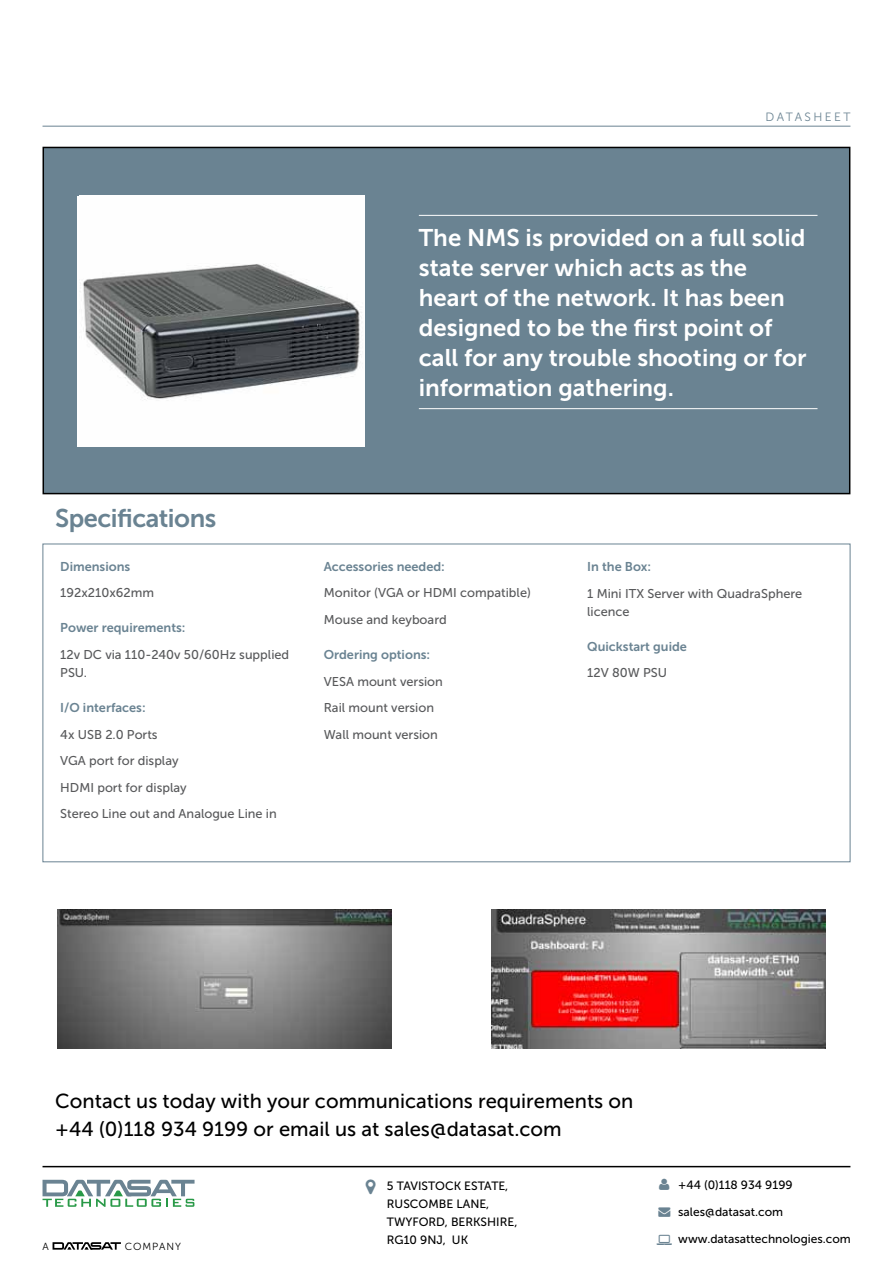
<style>
.page{position:relative;width:893px;height:1263px;background:#fff}
.page>*{position:absolute;margin:0;border:0;box-sizing:border-box;transform-origin:0 0}
.t1{font:25.5px "Museo Sans 700";letter-spacing:-.02em;color:#6a8392}
.t2{font:24px/30px "Museo Sans 700";color:#fff}
.t3{font:20.25px/28.2px "Museo Sans 500";color:#000}
.t4{font:12.75px/26.5px "Museo Sans 500";color:#58595b}
.t5{font:12.75px "Museo Sans 700";color:#6a8392}
.t6{font:12px "Museo Sans 500";color:#000}
.t7{font:12px "Museo Sans 300";letter-spacing:.2em;color:#6a8392}
.t8{font:10.2px "Museo Sans 300";letter-spacing:.09em;color:#000}
.s1{color:#6a8392}
</style>
<div class="page">
<hr style="left:43px;top:126px;width:807px;height:1px;background:#6a8392">
<svg style="left:43px;top:1180px;width:152px;height:27px"></svg>
<hr style="left:43px;top:1166px;width:807px;height:1px;background:#000">
<svg style="left:53px;top:1242px;width:68px;height:7px"></svg>
<img style="left:57px;top:910px;width:335px;height:138px">
<img style="left:491px;top:910px;width:335px;height:138px">
<div style="left:43px;top:147px;width:807px;height:347px;background:#6a8392"></div>
<div style="left:43px;top:147px;width:807px;height:347px;border:2px solid #000"></div>
<img style="left:79px;top:196px;width:285px;height:250px">
<hr style="left:419px;top:215px;width:398px;height:1px;background:#fff">
<hr style="left:419px;top:408px;width:398px;height:1px;background:#fff">
<p class="t7" style="left:765px;top:110px;width:87px">DATASHEET</p>
<h2 class="t2" style="left:419px;top:222px;width:389px">The NMS is provided on a full solid state server which acts as the heart of the network. It has been designed to be the first point of call for any trouble shooting or for information gathering.</h2>
<h1 class="t1" style="left:55px;top:504px;width:163px">Specifications</h1>
<p class="t5" style="left:60px;top:559px;width:72px">Dimensions</p>
<p class="t4" style="left:60px;top:580px;width:95px">192x210x62mm</p>
<p class="t5" style="left:60px;top:621px;width:127px">Power requirements:</p>
<p class="t4" style="left:60px;top:646px;width:230px;line-height:18px">12v DC via 110-240v 50/60H z supplied<br>PSU.</p>
<p class="t5" style="left:60px;top:700px;width:87px">I/O interfaces:</p>
<p class="t4" style="left:60px;top:721px;width:218px">4x USB 2.0 Ports<br>VGA port for display<br>H DMI port for display<br>Stereo Line out and Analogue Line in</p>
<p class="t5" style="left:324px;top:559px;width:123px">Accessories needed:</p>
<p class="t4" style="left:324px;top:580px;width:209px">Monitor (VGA or H DMI compatible)<br>Mouse and keyboard</p>
<p class="t5" style="left:324px;top:647px;width:108px">Ordering options:</p>
<p class="t4" style="left:324px;top:668px;width:121px">VESA mount version<br>Rail mount version<br>Wall mount version</p>
<p class="t5" style="left:587px;top:559px;width:66px">In the Box:</p>
<p class="t4" style="left:587px;top:584px;width:217px;line-height:18px">1 Mini ITX Server with QuadraSphere licence</p>
<p class="t5" style="left:587px;top:639px;width:101px">Quickstart guide</p>
<p class="t4" style="left:587px;top:659px;width:79px">12V 80W PSU</p>
<h3 class="t3" style="left:55px;top:1086px;width:580px">Contact us today with your communications requirements on +44 (0)118 934 9199 or email us at sales@datasat.com</h3>
<p class="t8" style="left:43px;top:1241px;width:8px">A</p>
<p class="t8" style="left:125px;top:1241px;width:58px">COMPANY</p>
<p class="t6" style="left:387px;top:1179px;width:39px">5 Tavistoc</p>
<p class="t6" style="left:454px;top:1179px;width:26px">k Estate</p>
<p class="t6" style="left:505px;top:1179px;width:5px">,</p>
<p class="t6" style="left:387px;top:1197px;width:26px">Ruscom</p>
<p class="t6" style="left:439px;top:1197px;width:33px">be Lane</p>
<p class="t6" style="left:486px;top:1197px;width:5px">,</p>
<p class="t6" style="left:387px;top:1215px;width:35px">Twyford</p>
<p class="t6" style="left:445px;top:1215px;width:15px">, Ber</p>
<p class="t6" style="left:473px;top:1215px;width:46px">kshire,</p>
<p class="t6" style="left:387px;top:1233px;width:74px">RG10 9NJ, UK</p>
<p class="t6" style="left:678px;top:1178px;width:116px">+44 (0)118 934 9199</p>
<p class="t6" style="left:658px;top:1205px;width:126px"><span class="s1">→</span> sales@datasat.com</p>
<p class="t6" style="left:678px;top:1232px;width:174px">www.datasattechnologies.com</p>
</div>
